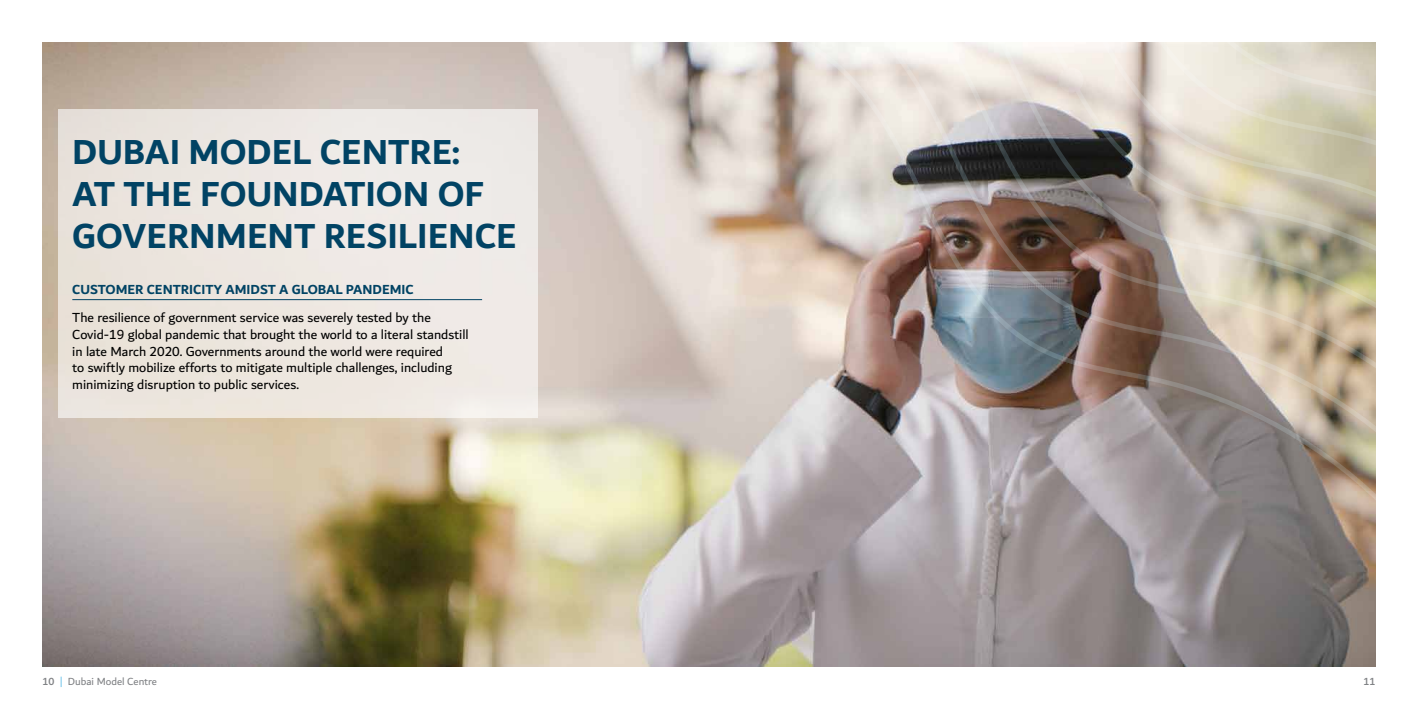
<style>
.page{position:relative;width:1418px;height:709px;background:#fff}
.page>*{position:absolute;margin:0;border:0;box-sizing:border-box;transform-origin:0 0}
.t1{font:700 37px/42px "Dubai";color:#014364}
.t2{font:14px/16.8px "Dubai";color:#000}
.t3{font:700 14px "Dubai";color:#014364}
.t4{font:11px "Dubai";color:#808285}
.t5{font:500 11px "Dubai";color:#808285}
.s1{font-weight:500}
.s2{color:#65bfe8}
</style>
<div class="page">
<img style="left:272px;top:43px;width:1103px;height:623px">
<img style="left:43px;top:43px;width:229px;height:623px">
<div style="left:58px;top:109px;width:479px;height:308px;background:#ede7e1"></div>
<hr style="left:72px;top:299px;width:410px;height:1px;background:#014364">
<img style="left:772px;top:43px;width:603px;height:477px">
<div style="left:1058px;top:67px;width:25px;height:26px;background:linear-gradient(to bottom,#faf5ef,#d6cac6);border-radius:13px"></div>
<h1 class="t1" style="left:72px;top:130px;width:446px">DUBAI MODEL CENTRE:<br>AT THE FOUNDATION OF<br>GOVERNMENT RESILIENCE</h1>
<p class="t3" style="left:72px;top:281px;width:343px">CUSTOMER CENTRICITY AMIDST A GLOBAL PANDEMIC</p>
<p class="t2" style="left:72px;top:309px;width:398px">The resilience of government service was severely tested by the Covid-19 global pandemic that brought the world to a literal standstill in late March 2020. Governments around the world were required<br>to swiftly mobilize efforts to mitigate multiple challenges, including minimizing disruption to public services.</p>
<p class="t4" style="left:43px;top:674px;width:116px"><span class="s1">10</span> <span class="s2">|</span> Dubai Model Centre</p>
<p class="t5" style="left:1363px;top:674px;width:13px">11</p>
</div>
